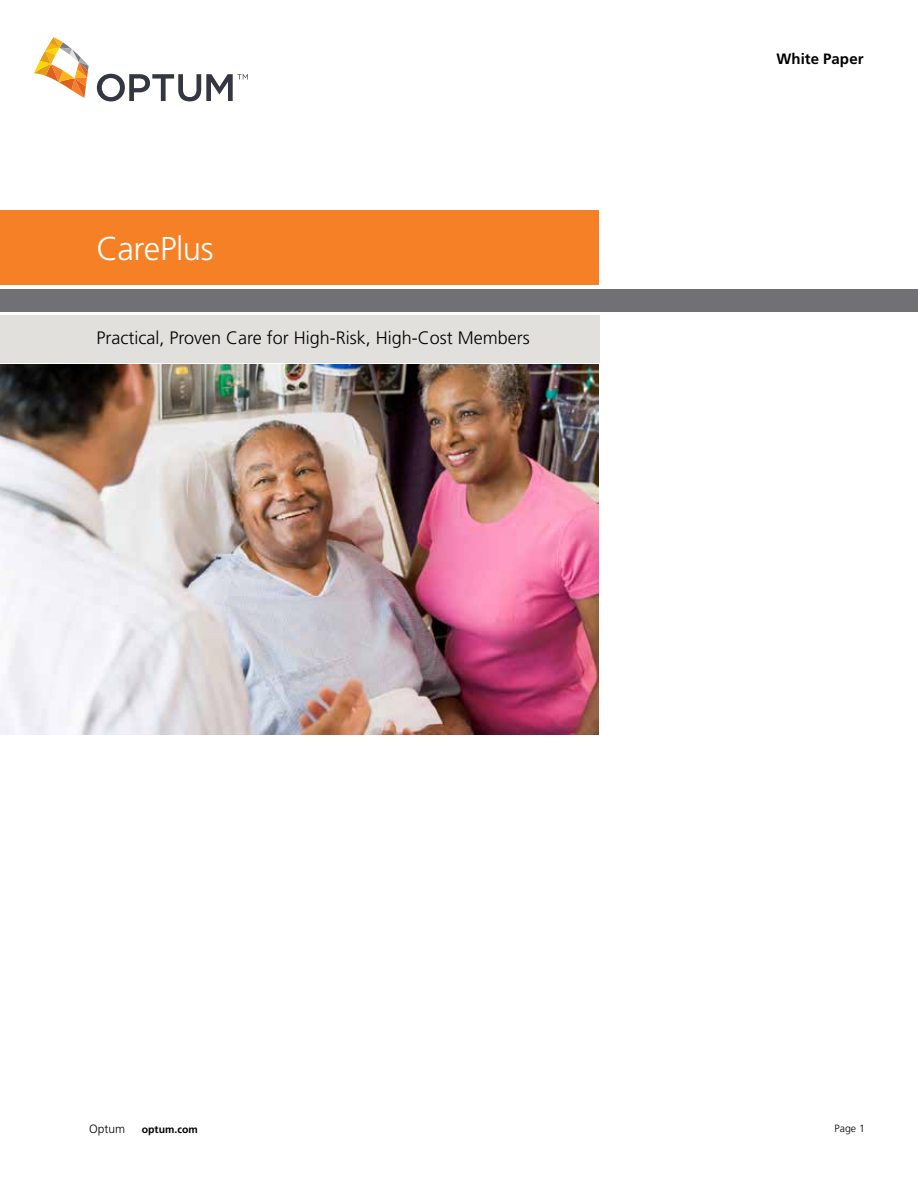
<style>
.page{position:relative;width:918px;height:1188px;background:#fff}
.page>*{position:absolute;margin:0;border:0;box-sizing:border-box;transform-origin:0 0}
.t1{font:300 33px "Frutiger LT Std";letter-spacing:-.02em;color:#fff}
.t2{font:300 18px "Frutiger LT Std";color:#000}
.t3{font:700 15px "Frutiger LT Std";letter-spacing:.005em;color:#000}
.t4{font:300 12px "Frutiger LT Std";color:#000}
.t5{font:700 10.5px "Frutiger LT Std";color:#000}
.t6{font:300 10.5px "Frutiger LT Std";color:#000}
</style>
<div class="page">
<svg style="left:34px;top:37px;width:55px;height:61px"></svg>
<svg style="left:97px;top:74px;width:151px;height:27px"></svg>
<div style="left:0;top:211px;width:598px;height:74px;background:#f58025"></div>
<div style="left:0;top:290px;width:918px;height:22px;background:#717074"></div>
<div style="left:0;top:316px;width:599px;height:47px;background:#e1e0dc"></div>
<img style="left:0;top:364px;width:598px;height:371px">
<h1 class="t1" style="left:96px;top:230px;width:119px">CarePlus</h1>
<p class="t2" style="left:96px;top:328px;width:435px">Practical, Proven Care for High-Risk, High-Cost Members</p>
<p class="t3" style="left:776px;top:50px;width:89px">White Paper</p>
<p class="t4" style="left:89px;top:1122px;width:37px">Optum</p>
<p class="t5" style="left:142px;top:1123px;width:57px">optum.com</p>
<p class="t6" style="left:835px;top:1122px;width:32px">Page 1</p>
</div>
